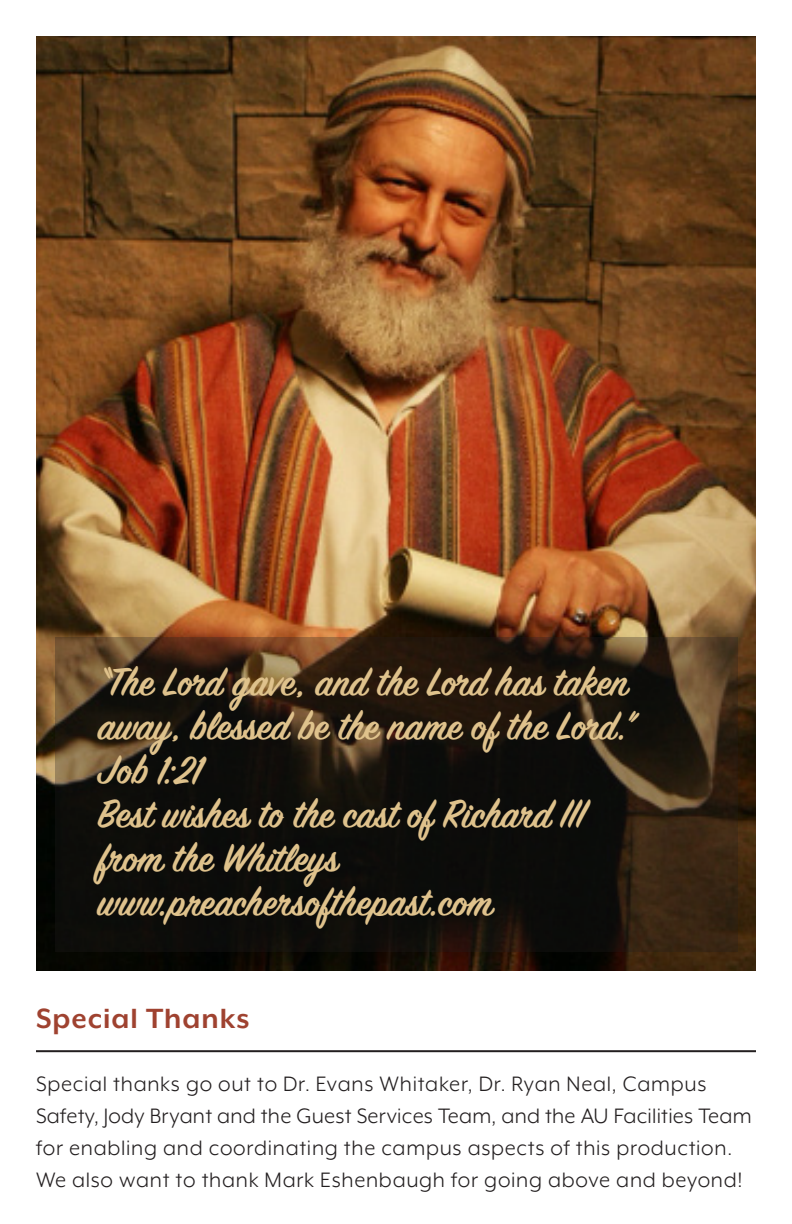
<style>
.page{position:relative;width:792px;height:1224px;background:#fff}
.page>*{position:absolute;margin:0;border:0;box-sizing:border-box;transform-origin:0 0}
.t1{font:600 44px/44px "Sign Painter House Script";color:#dfc28c}
.t2{font:700 32px "Mr Eaves XL Mod OT";letter-spacing:.03em;color:#9f4230}
.t3{font:24px/32px "Mr Eaves XL Mod OT";letter-spacing:.03em;color:#231f20}
</style>
<div class="page">
<hr style="left:36px;top:1050px;width:720px;height:2px;background:#231f20">
<img style="left:36px;top:36px;width:720px;height:935px">
<svg style="left:55px;top:637px;width:683px;height:315px;background:#211910"></svg>
<p class="t1" style="left:98px;top:664px;width:540px">“The Lord gave, and the Lord has taken away, blessed be the name of the Lord.”<br>Job 1:21<br>Best wishes to the cast of Richard III from the Whitleys www.preachersofthepast.com</p>
<p class="t2" style="left:36px;top:1002px;width:215px">Special Thanks</p>
<p class="t3" style="left:36px;top:1067px;width:717px">Special thanks go out to Dr. Evans Whitaker, Dr. Ryan Neal, Campus Safety, Jody Bryant and the Guest Services Team, and the AU Facilities Team for enabling and coordinating the campus aspects of this production.<br>We also want to thank Mark Eshenbaugh for going above and beyond!</p>
</div>
